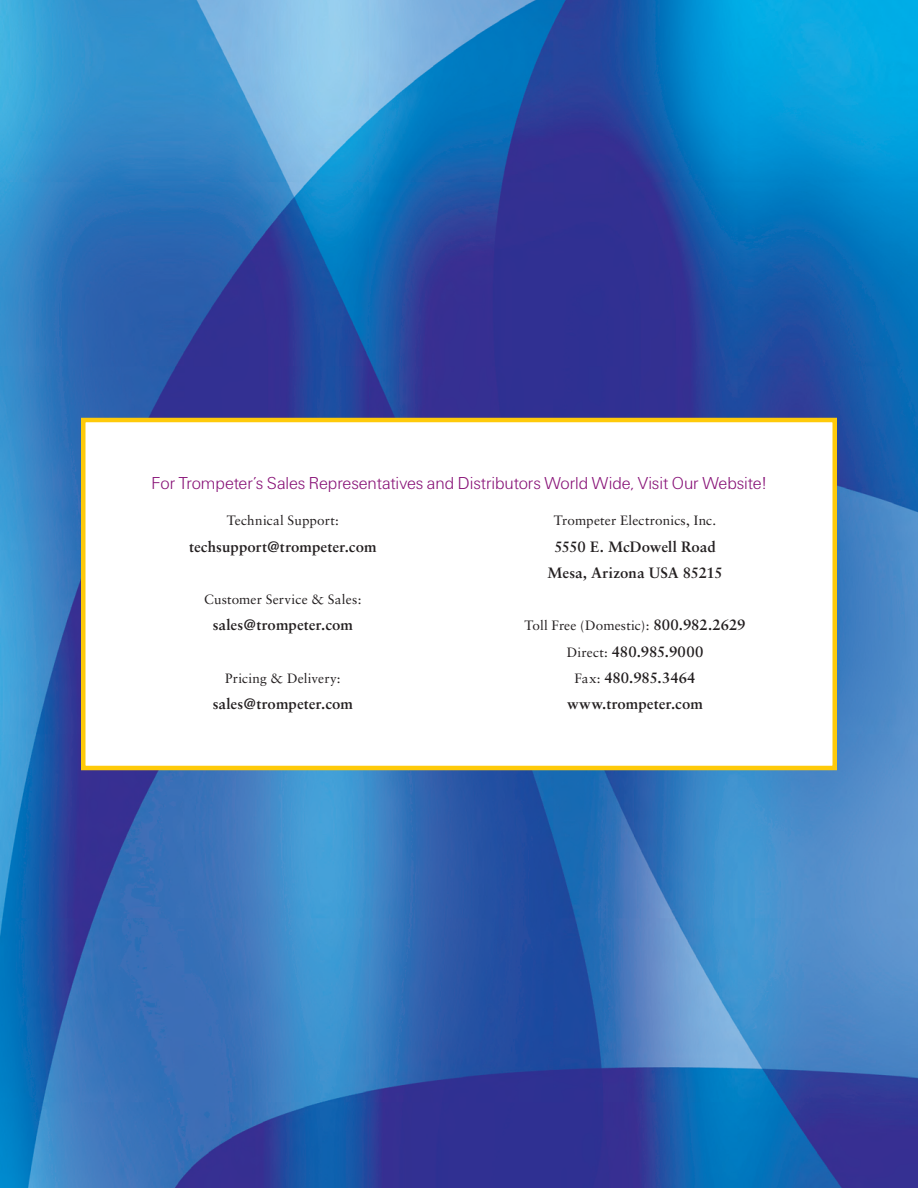
<style>
.page{position:relative;width:918px;height:1188px;background:#fff}
.page>*{position:absolute;margin:0;border:0;box-sizing:border-box;transform-origin:0 0}
.t1{font:18px "U45";color:#881277}
.t2{font:700 15px/26.2px "Sabon";letter-spacing:.005em;color:#231f20;text-align:center}
.t3{font:13.5px "Sabon";letter-spacing:.01em;color:#231f20}
.s1{font-weight:700;font-size:15px}
.s2{font-weight:400;font-size:13.5px}
</style>
<div class="page">
<img style="left:0;top:0;width:918px;height:1188px">
<div style="left:83px;top:420px;width:752px;height:348px;background:#fff"></div>
<div style="left:81px;top:418px;width:756px;height:352px;border:4px solid #feca0a"></div>
<p class="t1" style="left:152px;top:471px;width:616px">For Trompeter’s Sales Representatives and Distributors World Wide, Visit Our Website!</p>
<p class="t3" style="left:227px;top:513px;width:114px">Technical Support:</p>
<p class="t2" style="left:189px;top:533px;width:189px">techsupport@trompeter.com</p>
<p class="t3" style="left:204px;top:591px;width:159px">Customer Service &amp; Sales:</p>
<p class="t2" style="left:213px;top:612px;width:142px">sales@trompeter.com</p>
<p class="t3" style="left:225px;top:670px;width:117px">Pricing &amp; Delivery:</p>
<p class="t2" style="left:213px;top:690px;width:142px">sales@trompeter.com</p>
<p class="t3" style="left:554px;top:513px;width:164px">Trompeter Electronics, Inc.</p>
<p class="t2" style="left:547px;top:533px;width:177px">5550 E. McDowell Road<br>Mesa, Arizona USA 85215</p>
<p class="t3" style="left:525px;top:618px;width:223px">Toll Free (Domestic): <span class="s1">800.982.2629</span></p>
<p class="t2" style="left:567px;top:638px;width:138px"><span class="s2">Direct:</span> 480.985.9000<br><span class="s2">Fax:</span> 480.985.3464 www.trompeter.com</p>
</div>
